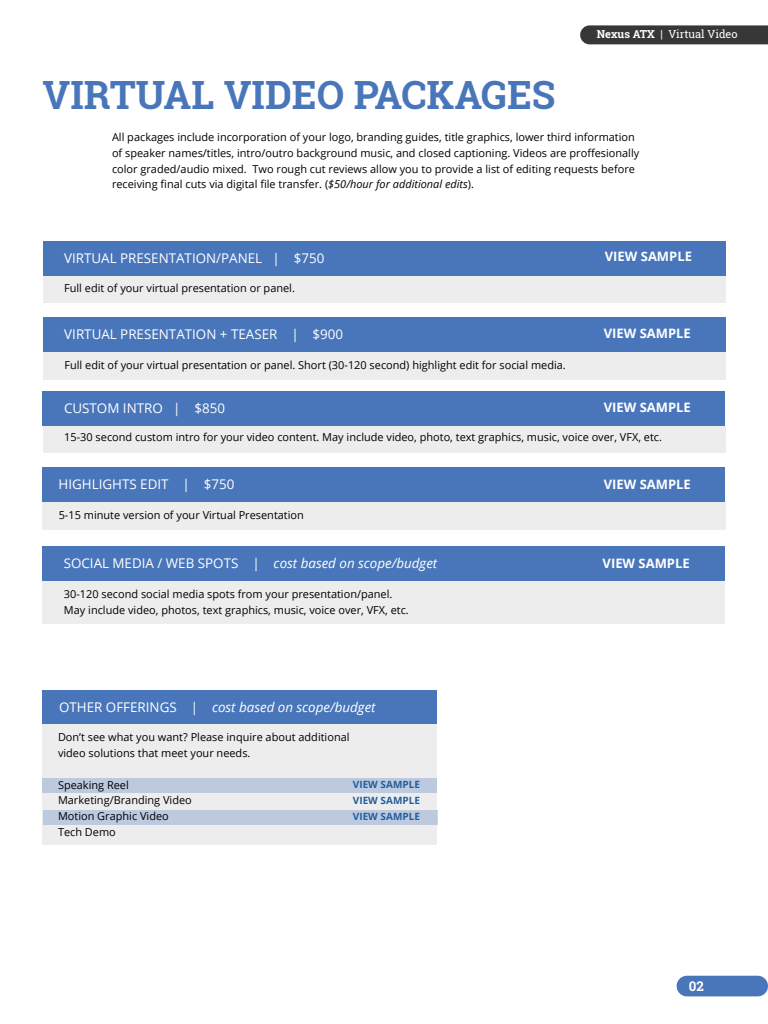
<style>
.page{position:relative;width:768px;height:1024px;background:#fff}
.page>*{position:absolute;margin:0;border:0;box-sizing:border-box;transform-origin:0 0}
.t1{font:700 38.9px "Roboto Slab";color:#4976bb}
.t2{font:13.4px "Open Sans";color:#fff}
.t3{font:italic 13.4px "Open Sans";color:#fff}
.t4{font:700 13.4px "Roboto Slab";color:#fff}
.t5{font:700 13px "Open Sans";color:#fff}
.t6{font:11px "Roboto Slab";color:#fff}
.t7{font:10.9px/15.8px "Open Sans";color:#000}
.t8{font:700 10px/16px "Open Sans";color:#215e9e;text-align:justify}
.s1{font-weight:700}
.s2{font-style:italic}
.s3{font-style:normal}
</style>
<div class="page">
<div style="left:580px;top:25px;width:188px;height:19px;background:#373737"></div>
<div style="left:677px;top:976px;width:91px;height:20px;background:#4976bb;border-radius:10px"></div>
<div style="left:43px;top:317px;width:683px;height:35px;background:#4976bb"></div>
<div style="left:43px;top:352px;width:683px;height:27px;background:#ededee"></div>
<div style="left:43px;top:241px;width:682px;height:35px;background:#4976bb"></div>
<div style="left:43px;top:276px;width:682px;height:27px;background:#ededee"></div>
<div style="left:42px;top:391px;width:683px;height:35px;background:#4976bb"></div>
<div style="left:43px;top:426px;width:683px;height:27px;background:#ededee"></div>
<div style="left:42px;top:467px;width:683px;height:35px;background:#4976bb"></div>
<div style="left:42px;top:502px;width:683px;height:27px;background:#ededee"></div>
<div style="left:43px;top:690px;width:394px;height:34px;background:#4976bb"></div>
<div style="left:43px;top:724px;width:394px;height:121px;background:#ededee"></div>
<div style="left:43px;top:810px;width:394px;height:15px;background:#bcc9de"></div>
<div style="left:43px;top:778px;width:394px;height:15px;background:#bcc9de"></div>
<div style="left:42px;top:546px;width:683px;height:35px;background:#4976bb"></div>
<div style="left:42px;top:581px;width:683px;height:43px;background:#ededee"></div>
<h1 class="t1" style="left:43px;top:68px;width:514px">VIRTUAL VIDEO PACKAGES</h1>
<p class="t6" style="left:597px;top:27px;width:142px"><span class="s1">Nexus ATX</span> | Virtual Video</p>
<p class="t7" style="left:112px;top:129px;width:529px">All packages include incorporation of your logo, branding guides, title graphics, lower third information of speaker names/titles, intro/outro background music, and closed captioning. Videos are proffesionally color graded/audio mixed. Two rough cut reviews allow you to provide a list of editing requests before receiving final cuts via digital file transfer. (<span class="s2">$50/hour for additional edits</span>).</p>
<p class="t2" style="left:64px;top:249px;width:262px">VIRTUAL PRESENTATION/PANEL | $750</p>
<p class="t7" style="left:64px;top:280px;width:232px">Full edit of your virtual presentation or panel.</p>
<p class="t2" style="left:64px;top:325px;width:280px">VIRTUAL PRESENTATION + TEASER | $900</p>
<p class="t7" style="left:65px;top:357px;width:503px">Full edit of your virtual presentation or panel. Short (30-120 second) highlight edit for social media.</p>
<p class="t5" style="left:605px;top:247px;width:89px">VIEW SAMPLE</p>
<p class="t5" style="left:604px;top:324px;width:89px">VIEW SAMPLE</p>
<p class="t5" style="left:604px;top:398px;width:89px">VIEW SAMPLE</p>
<p class="t2" style="left:64px;top:399px;width:163px">CUSTOM INTRO | $850</p>
<p class="t7" style="left:64px;top:429px;width:599px">15-30 second custom intro for your video content. May include video, photo, text graphics, music, voice over, VFX, etc.</p>
<p class="t2" style="left:59px;top:475px;width:177px">HIGHLIGHTS EDIT | $750</p>
<p class="t7" style="left:59px;top:507px;width:247px">5-15 minute version of your Virtual Presentation</p>
<p class="t5" style="left:604px;top:475px;width:89px">VIEW SAMPLE</p>
<p class="t3" style="left:64px;top:554px;width:375px"><span class="s3">SOCIAL MEDIA / WEB SPOTS |</span> cost based on scope/budget</p>
<p class="t7" style="left:64px;top:586px;width:346px">30-120 second social media spots from your presentation/panel.<br>May include video, photos, text graphics, music, voice over, VFX, etc.</p>
<p class="t3" style="left:59px;top:698px;width:318px"><span class="s3">OTHER OFFERINGS |</span> cost based on scope/budget</p>
<p class="t7" style="left:58px;top:729px;width:293px">Don’t see what you want? Please inquire about additional video solutions that meet your needs.</p>
<p class="t7" style="left:58px;top:777px;width:135px">Speaking Reel<br>Marketing/Branding Video<br>Motion Graphic Video<br>Tech Demo</p>
<p class="t8" style="left:353px;top:777px;width:69px">VIEW SAMPLE VIEW SAMPLE VIEW SAMPLE</p>
<p class="t5" style="left:603px;top:554px;width:89px">VIEW SAMPLE</p>
<p class="t4" style="left:689px;top:977px;width:17px">02</p>
</div>
